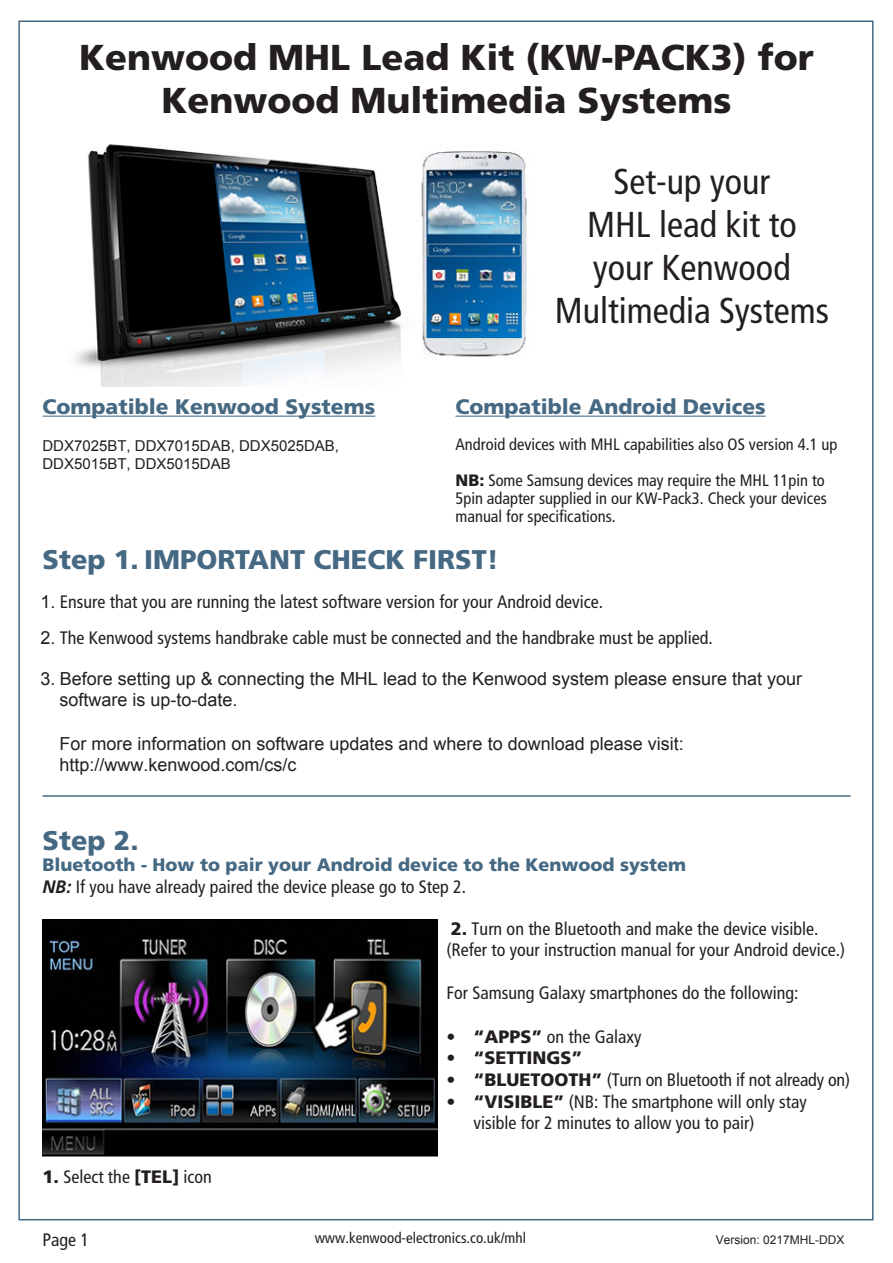
<style>
.page{position:relative;width:893px;height:1263px;background:#fff}
.page>*{position:absolute;margin:0;border:0;box-sizing:border-box;transform-origin:0 0}
.t1{font:900 36px/43.2px "Frutiger LT Std";color:#231f20;text-align:center}
.t2{font:condensed 36px/43.2px "Frutiger";color:#231f20;text-align:center}
.t3{font:900 27px "Frutiger";color:#466983}
.t4{font:900 21px "Frutiger";color:#466983}
.t5{font:condensed 18px/21.6px "Frutiger";color:#231f20}
.t6{font:18px/21.6px "Arial";color:#231f20}
.t7{font:900 18px "Frutiger";color:#466983}
.t8{font:900 18px "Frutiger";color:#231f20}
.t9{font:condensed 16.5px/18px "Frutiger";color:#231f20;text-align:justify}
.t10{font:15px/18px "Arial";color:#231f20}
.t11{font:condensed 15px "Frutiger";color:#231f20}
.t12{font:12px "Arial";color:#231f20}
.s1{font-weight:900;font-stretch:normal}
.s2{font-family:"Arial";font-stretch:normal}
.s3{font-weight:700;font-style:italic;font-stretch:normal}
</style>
<div class="page">
<img style="left:75px;top:144px;width:452px;height:242px">
<hr style="left:43px;top:416px;width:332px;height:1px;background:#466983">
<hr style="left:455px;top:416px;width:311px;height:1px;background:#466983">
<hr style="left:43px;top:795px;width:807px;height:2px;background:#466983">
<img style="left:43px;top:919px;width:394px;height:237px">
<p class="t1" style="left:79px;top:35px;width:736px">Kenwood MHL Lead Kit (KW-PACK3) for<br>Kenwood Multimedia Systems</p>
<p class="t2" style="left:555px;top:160px;width:276px">Set-up your<br>MHL lead kit to your Kenwood<br>Multimedia Systems</p>
<p class="t4" style="left:43px;top:394px;width:334px">Compatible Kenwood Systems</p>
<p class="t4" style="left:455px;top:394px;width:312px">Compatible Android Devices</p>
<p class="t9" style="left:455px;top:435px;width:383px">Android devices with MHL capabilities also OS version 4.1 up</p>
<p class="t9" style="left:455px;top:471px;width:373px"><span class="s1">NB:</span> Some Samsung devices may require the MHL 11pin to 5pin adapter supplied in our KW-Pack3. Check your devices manual for specifications.</p>
<p class="t3" style="left:43px;top:543px;width:458px">Step 1. IMPORTANT CHECK FIRST!</p>
<p class="t5" style="left:40px;top:591px;width:564px"><span class="s2">1.</span> Ensure that you are running the latest software version for your Android device.</p>
<p class="t5" style="left:40px;top:627px;width:674px"><span class="s2">2.</span> The Kenwood systems handbrake cable must be connected and the handbrake must be applied.</p>
<p class="t6" style="left:59px;top:668px;width:744px;text-indent:-19px">3. Before setting up &amp; connecting the MHL lead to the Kenwood system please ensure that your software is up-to-date.</p>
<p class="t6" style="left:59px;top:733px;width:626px">For more information on software updates and where to download please visit: http://www.kenwood.com/cs/c</p>
<p class="t10" style="left:42px;top:437px;width:298px">DDX7025BT, DDX7015DAB, DDX5025DAB,<br>DDX5015BT, DDX5015DAB</p>
<p class="t3" style="left:43px;top:824px;width:98px">Step 2.</p>
<p class="t7" style="left:43px;top:854px;width:645px">Bluetooth - How to pair your Android device to the Kenwood system</p>
<p class="t5" style="left:43px;top:876px;width:425px"><span class="s3">NB:</span> If you have already paired the device please go to Step 2.</p>
<p class="t5" style="left:43px;top:1166px;width:171px"><span class="s1">1.</span> Select the <span class="s1">[TEL]</span> icon</p>
<p class="t5" style="left:446px;top:918px;width:400px"><span class="s1">2.</span> Turn on the Bluetooth and make the device visible. (Refer to your instruction manual for your Android device.)</p>
<p class="t5" style="left:446px;top:982px;width:353px">For Samsung Galaxy smartphones do the following:</p>
<p class="t5" style="left:446px;top:1026px;width:196px"><span class="s1">• “APPS”</span> on the Galaxy</p>
<p class="t8" style="left:446px;top:1047px;width:138px">• “SETTINGS”</p>
<p class="t5" style="left:446px;top:1069px;width:405px"><span class="s1">• “BLUETOOTH”</span> (Turn on Bluetooth if not already on)</p>
<p class="t5" style="left:473px;top:1090px;width:335px;text-indent:-27px"><span class="s1">• “VISIBLE”</span> (NB: The smartphone will only stay visible for 2 minutes to allow you to pair)</p>
<p class="t5" style="left:43px;top:1229px;width:48px">Page 1</p>
<p class="t11" style="left:315px;top:1229px;width:213px">www.kenwood-electronics.co.uk/mhl</p>
<p class="t12" style="left:716px;top:1232px;width:130px">Version: 0217MHL-DDX</p>
</div>
